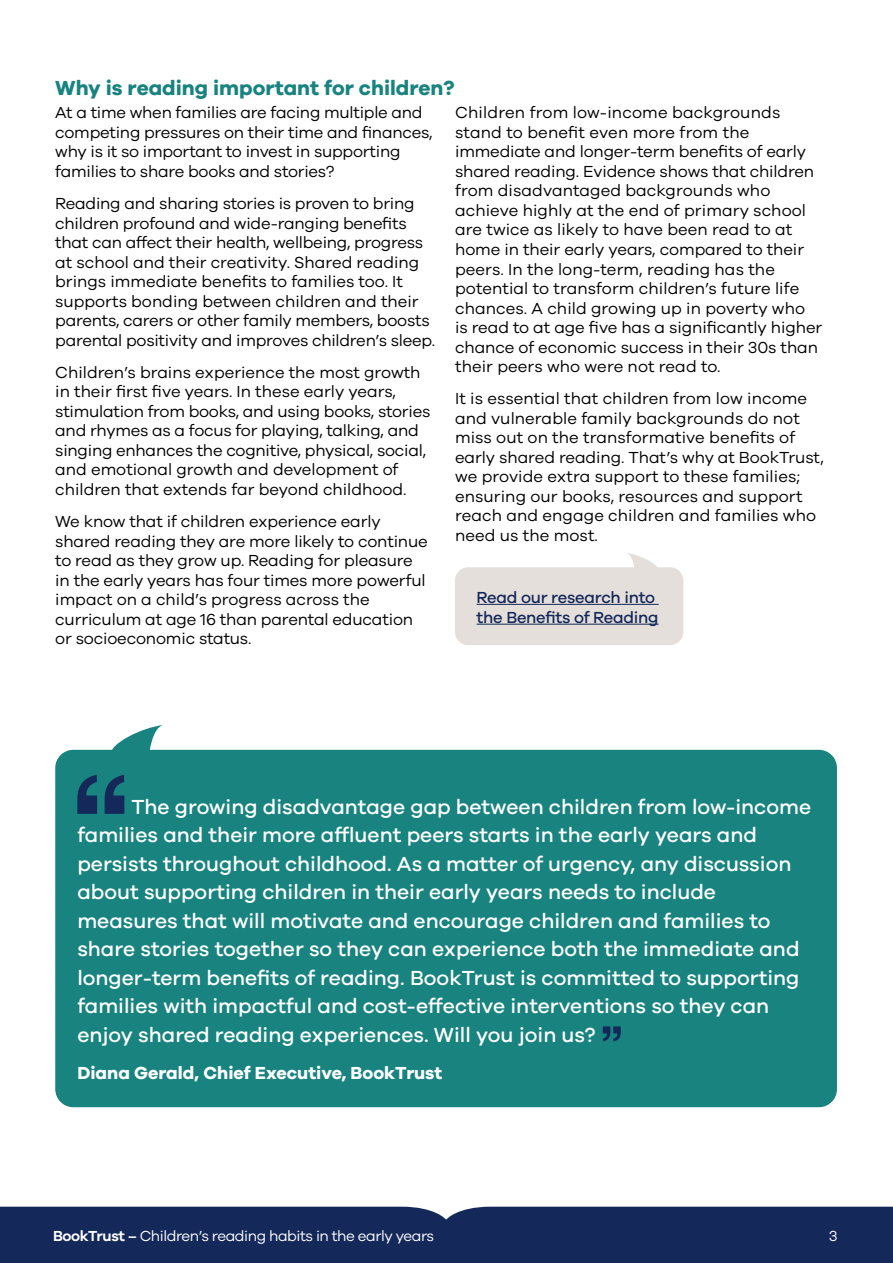
<style>
.page{position:relative;width:893px;height:1263px;background:#fff}
.page>*{position:absolute;margin:0;border:0;box-sizing:border-box;transform-origin:0 0}
.t1{font:500 21px/28.5px "Galano Grotesque";color:#fff}
.t2{font:700 21px "Galano Grotesque";color:#18837f}
.t3{font:700 18px "Galano Grotesque";color:#fff}
.t4{font:16.5px/19.5px "Galano Grotesque";letter-spacing:-.01em;color:#000}
.t5{font:500 16.5px/19.8px "Galano Grotesque";letter-spacing:-.015em;color:#14285a}
.t6{font:15px "Galano Grotesque";letter-spacing:-.03em;color:#fff}
.s1{font-weight:600}
</style>
<div class="page">
<div style="left:55px;top:750px;width:782px;height:357px;background:#18837f;border-radius:18px"></div>
<svg style="left:77px;top:775px;width:47px;height:39px"></svg>
<svg style="left:603px;top:1026px;width:18px;height:15px"></svg>
<svg style="left:455px;top:553px;width:228px;height:92px"></svg>
<svg style="left:110px;top:725px;width:53px;height:25px"></svg>
<hr style="left:477px;top:604px;width:182px;height:1px;background:#14285a">
<hr style="left:477px;top:624px;width:182px;height:1px;background:#14285a">
<div style="left:0;top:1207px;width:893px;height:56px;background:#14285a"></div>
<p class="t2" style="left:55px;top:75px;width:401px">Why is reading important for children?</p>
<p class="t4" style="left:55px;top:103px;width:379px">At a time when families are facing multiple and competing pressures on their time and finances, why is it so important to invest in supporting families to share books and stories?</p>
<p class="t4" style="left:55px;top:193px;width:381px">Reading and sharing stories is proven to bring children profound and wide-ranging benefits that can affect their health, wellbeing, progress at school and their creativity. Shared reading brings immediate benefits to families too. It supports bonding between children and their parents, carers or other family members, boosts parental positivity and improves children’s sleep.</p>
<p class="t4" style="left:55px;top:362px;width:377px">Children’s brains experience the most growth in their first five years. In these early years, stimulation from books, and using books, stories and rhymes as a focus for playing, talking, and singing enhances the cognitive, physical, social, and emotional growth and development of children that extends far beyond childhood.</p>
<p class="t4" style="left:55px;top:511px;width:374px">We know that if children experience early shared reading they are more likely to continue to read as they grow up. Reading for pleasure in the early years has four times more powerful impact on a child’s progress across the curriculum at age 16 than parental education or socioeconomic status.</p>
<p class="t4" style="left:455px;top:103px;width:369px">Children from low-income backgrounds stand to benefit even more from the immediate and longer-term benefits of early shared reading. Evidence shows that children from disadvantaged backgrounds who achieve highly at the end of primary school are twice as likely to have been read to at home in their early years, compared to their peers. In the long-term, reading has the potential to transform children’s future life chances. A child growing up in poverty who<br>is read to at age five has a significantly higher chance of economic success in their 30s than their peers who were not read to.</p>
<p class="t4" style="left:455px;top:388px;width:370px">It is essential that children from low income and vulnerable family backgrounds do not miss out on the transformative benefits of early shared reading. That’s why at BookTrust, we provide extra support to these families; ensuring our books, resources and support reach and engage children and families who need us the most.</p>
<p class="t5" style="left:477px;top:587px;width:183px">Read our research into the Benefits of Reading</p>
<p class="t1" style="left:77px;top:792px;width:735px;text-indent:54px">The growing disadvantage gap between children from low-income families and their more affluent peers starts in the early years and persists throughout childhood. As a matter of urgency, any discussion about supporting children in their early years needs to include measures that will motivate and encourage children and families to share stories together so they can experience both the immediate and longer-term benefits of reading. BookTrust is committed to supporting families with impactful and cost-effective interventions so they can enjoy shared reading experiences. Will you join us?</p>
<p class="t3" style="left:77px;top:1061px;width:367px">Diana Gerald, Chief Executive, BookTrust</p>
<p class="t6" style="left:53px;top:1226px;width:383px"><span class="s1">BookTrust –</span> Children’s reading habits in the early years</p>
<p class="t6" style="left:829px;top:1226px;width:10px">3</p>
</div>
